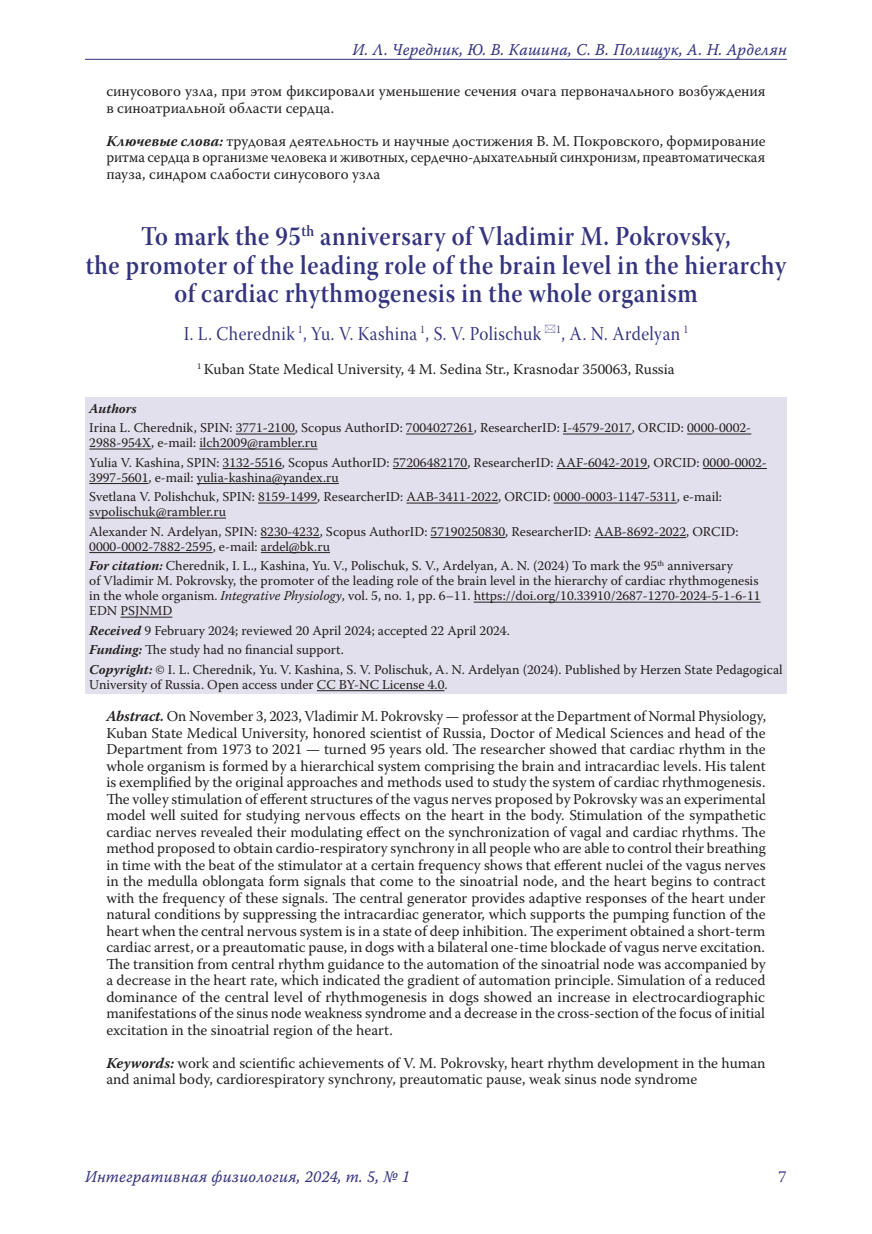
<style>
.page{position:relative;width:872px;height:1234px;background:#fff}
.page>*{position:absolute;margin:0;border:0;box-sizing:border-box;transform-origin:0 0}
.Заголовок_1{font:27px/28.5px "Warnock Pro Semibold Subh";letter-spacing:.025em;color:#34337f;text-align:center;scale:.9 1}
.Заголовок_2{font:19.5px "Warnock Pro Subh";letter-spacing:.025em;color:#34337f;scale:.9 1}
.t1{font:16.5px "Warnock Pro It Capt";letter-spacing:.01em;color:#34337f;scale:.95 1}
.t2{font:16.5px "Warnock Pro";color:#34337f}
.Annotation{font:15px/16.5px "Warnock Pro";color:#231f20}
.Affiliation{font:15px "Warnock Pro";color:#231f20}
.Affiliation_info{font:13.5px/15px "Warnock Pro";color:#231f20}
.Affiliation_info-2{font:italic 700 13.5px "Warnock Pro";color:#231f20}
.s1{font-weight:700;font-style:italic}
.s2{font-style:italic}
</style>
<div class="page">
<hr style="left:85px;top:59px;width:702px;height:1px;background:#34337f">
<div style="left:85px;top:397px;width:702px;height:296px;background:#e2e0ec"></div>
<hr style="left:236px;top:433px;width:59px;height:1px;background:#231f20">
<hr style="left:406px;top:433px;width:68px;height:1px;background:#231f20">
<hr style="left:563px;top:433px;width:68px;height:1px;background:#231f20">
<hr style="left:687px;top:433px;width:64px;height:1px;background:#231f20">
<hr style="left:89px;top:448px;width:62px;height:1px;background:#231f20">
<hr style="left:199px;top:448px;width:118px;height:1px;background:#231f20">
<hr style="left:223px;top:468px;width:59px;height:1px;background:#231f20">
<hr style="left:393px;top:468px;width:74px;height:1px;background:#231f20">
<hr style="left:556px;top:468px;width:91px;height:1px;background:#231f20">
<hr style="left:703px;top:468px;width:64px;height:1px;background:#231f20">
<hr style="left:89px;top:483px;width:59px;height:1px;background:#231f20">
<hr style="left:197px;top:483px;width:142px;height:1px;background:#231f20">
<hr style="left:258px;top:502px;width:59px;height:1px;background:#231f20">
<hr style="left:406px;top:502px;width:92px;height:1px;background:#231f20">
<hr style="left:553px;top:502px;width:124px;height:1px;background:#231f20">
<hr style="left:89px;top:517px;width:137px;height:1px;background:#231f20">
<hr style="left:260px;top:537px;width:60px;height:1px;background:#231f20">
<hr style="left:430px;top:537px;width:75px;height:1px;background:#231f20">
<hr style="left:594px;top:537px;width:92px;height:1px;background:#231f20">
<hr style="left:89px;top:552px;width:124px;height:1px;background:#231f20">
<hr style="left:261px;top:552px;width:69px;height:1px;background:#231f20">
<hr style="left:474px;top:601px;width:286px;height:1px;background:#231f20">
<hr style="left:120px;top:616px;width:52px;height:1px;background:#231f20">
<hr style="left:317px;top:690px;width:127px;height:1px;background:#231f20">
<p class="t1" style="left:352px;top:39px;width:459px">И. Л. Чередник, Ю. В. Кашина, С. В. Полищук, А. Н. Арделян</p>
<p class="Annotation" style="left:106px;top:83px;width:661px">синусового узла, при этом фиксировали уменьшение сечения очага первоначального возбуждения в синоатриальной области сердца.</p>
<p class="Annotation" style="left:106px;top:132px;width:661px;text-align:justify"><span class="s1">Ключевые слова:</span> трудовая деятельность и научные достижения В. М. Покровского, формирование ритма сердца в организме человека и животных, сердечно-дыхательный синхронизм, преавтоматическая пауза, синдром слабости синусового узла</p>
<p class="Заголовок_1" style="left:86px;top:222px;width:779px">To mark the 95<sup>th</sup> anniversary of Vladimir M. Pokrovsky,<br>the promoter of the leading role of the brain level in the hierarchy of cardiac rhythmogenesis in the whole organism</p>
<p class="Заголовок_2" style="left:184px;top:322px;width:562px">I. L. Cherednik <sup>1</sup>, Yu. V. Kashina <sup>1</sup>, S. V. Polischuk <sup>1</sup>, A. N. Ardelyan <sup>1</sup></p>
<p class="Affiliation" style="left:197px;top:360px;width:479px"><sup>1</sup> Kuban State Medical University, 4 M. Sedina Str., Krasnodar 350063, Russia</p>
<p class="Affiliation_info-2" style="left:89px;top:400px;width:49px">Authors</p>
<p class="Affiliation_info" style="left:89px;top:420px;width:663px">Irina L. Cherednik, SPIN: 3771-2100, Scopus AuthorID: 7004027261, ResearcherID: I-4579-2017, ORCID: 0000-0002-<br>2988-954X, e-mail: ilch2009@rambler.ru</p>
<p class="Affiliation_info" style="left:89px;top:454px;width:679px">Yulia V. Kashina, SPIN: 3132-5516, Scopus AuthorID: 57206482170, ResearcherID: AAF-6042-2019, ORCID: 0000-0002-<br>3997-5601, e-mail: yulia-kashina@yandex.ru</p>
<p class="Affiliation_info" style="left:89px;top:489px;width:634px">Svetlana V. Polishchuk, SPIN: 8159-1499, ResearcherID: AAB-3411-2022, ORCID: 0000-0003-1147-5311, e-mail: svpolischuk@rambler.ru</p>
<p class="Affiliation_info" style="left:89px;top:523px;width:650px">Alexander N. Ardelyan, SPIN: 8230-4232, Scopus AuthorID: 57190250830, ResearcherID: AAB-8692-2022, ORCID:<br>0000-0002-7882-2595, e-mail: ardel@bk.ru</p>
<p class="Affiliation_info" style="left:89px;top:558px;width:673px"><span class="s1">For citation:</span> Cherednik, I. L., Kashina, Yu. V., Polischuk, S. V., Ardelyan, A. N. (2024) To mark the 95<sup>th</sup> anniversary<br>of Vladimir M. Pokrovsky, the promoter of the leading role of the brain level in the hierarchy of cardiac rhythmogenesis in the whole organism. <span class="s2">Integrative Physiology</span>, vol. 5, no. 1, pp. 6–11. https://doi.org/10.33910/2687-1270-2024-5-1-6-11<br>EDN PSJNMD</p>
<p class="Affiliation_info" style="left:89px;top:622px;width:422px"><span class="s1">Received</span> 9 February 2024; reviewed 20 April 2024; accepted 22 April 2024.</p>
<p class="Affiliation_info" style="left:89px;top:642px;width:256px"><span class="s1">Funding:</span> The study had no financial support.</p>
<p class="Affiliation_info" style="left:89px;top:661px;width:695px"><span class="s1">Copyright:</span> © I. L. Cherednik, Yu. V. Kashina, S. V. Polischuk, A. N. Ardelyan (2024). Published by Herzen State Pedagogical<br>University of Russia. Open access under CC BY-NC License 4.0.</p>
<p class="Annotation" style="left:106px;top:707px;width:661px;text-align:justify"><span class="s1">Abstract.</span> On November 3, 2023, Vladimir M. Pokrovsky — professor at the Department of Normal Physiology, Kuban State Medical University, honored scientist of Russia, Doctor of Medical Sciences and head of the Department from 1973 to 2021 — turned 95 years old. The researcher showed that cardiac rhythm in the whole organism is formed by a hierarchical system comprising the brain and intracardiac levels. His talent is exemplified by the original approaches and methods used to study the system of cardiac rhythmogenesis.<br>The volley stimulation of efferent structures of the vagus nerves proposed by Pokrovsky was an experimental model well suited for studying nervous effects on the heart in the body. Stimulation of the sympathetic cardiac nerves revealed their modulating effect on the synchronization of vagal and cardiac rhythms. The method proposed to obtain cardio-respiratory synchrony in all people who are able to control their breathing in time with the beat of the stimulator at a certain frequency shows that efferent nuclei of the vagus nerves in the medulla oblongata form signals that come to the sinoatrial node, and the heart begins to contract with the frequency of these signals. The central generator provides adaptive responses of the heart under natural conditions by suppressing the intracardiac generator, which supports the pumping function of the heart when the central nervous system is in a state of deep inhibition. The experiment obtained a short-term cardiac arrest, or a preautomatic pause, in dogs with a bilateral one-time blockade of vagus nerve excitation.<br>The transition from central rhythm guidance to the automation of the sinoatrial node was accompanied by a decrease in the heart rate, which indicated the gradient of automation principle. Simulation of a reduced dominance of the central level of rhythmogenesis in dogs showed an increase in electrocardiographic manifestations of the sinus node weakness syndrome and a decrease in the cross-section of the focus of initial excitation in the sinoatrial region of the heart.</p>
<p class="Annotation" style="left:106px;top:1054px;width:661px"><span class="s1">Keywords:</span> work and scientific achievements of V. M. Pokrovsky, heart rhythm development in the human and animal body, cardiorespiratory synchrony, preautomatic pause, weak sinus node syndrome</p>
<p class="t1" style="left:85px;top:1166px;width:344px">Интегративная физиология, 2024, т. 5, № 1</p>
<p class="t2" style="left:778px;top:1166px;width:10px">7</p>
</div>
